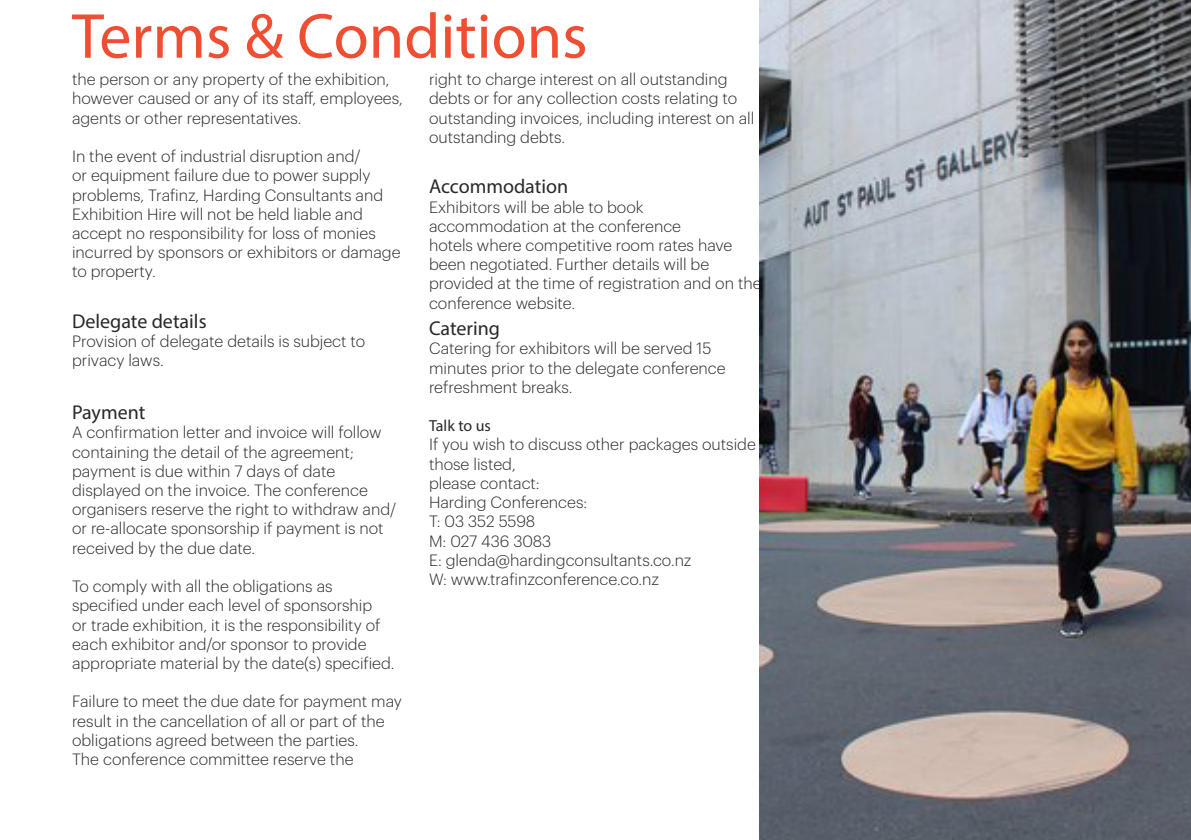
<style>
.page{position:relative;width:1191px;height:840px;background:#fff}
.page>*{position:absolute;margin:0;border:0;box-sizing:border-box;transform-origin:0 0}
.Heading{font:64px "Myriad Pro";color:#f04e32}
.Sub_heading{font:20px "Myriad Pro";color:#282828}
.Paragraph{font:300 16px/19.2px "Graphik";color:#282828}
.Sub_heading-2{font:300 16px/19.2px "Graphik";color:#282828}
.Paragraph-2{font:16px "Myriad Pro";color:#282828}
</style>
<div class="page">
<img style="left:760px;top:0;width:431px;height:839px">
<p class="Heading" style="left:72px;top:-3px;width:517px">Terms &amp; Conditions</p>
<p class="Sub_heading-2" style="left:72px;top:68px;width:332px">the person or any property of the exhibition, however caused or any of its staff, employees, agents or other representatives.</p>
<p class="Sub_heading-2" style="left:72px;top:145px;width:330px">In the event of industrial disruption and/<br>or equipment failure due to power supply problems, Trafinz, Harding Consultants and Exhibition Hire will not be held liable and accept no responsibility for loss of monies incurred by sponsors or exhibitors or damage to property.</p>
<p class="Sub_heading" style="left:72px;top:308px;width:136px">Delegate details</p>
<p class="Paragraph" style="left:72px;top:330px;width:295px">Provision of delegate details is subject to privacy laws.</p>
<p class="Sub_heading" style="left:72px;top:400px;width:75px">Payment</p>
<p class="Paragraph" style="left:72px;top:421px;width:326px">A confirmation letter and invoice will follow containing the detail of the agreement; payment is due within 7 days of date displayed on the invoice. The conference organisers reserve the right to withdraw and/ or re-allocate sponsorship if payment is not received by the due date.</p>
<p class="Paragraph" style="left:72px;top:575px;width:324px">To comply with all the obligations as specified under each level of sponsorship<br>or trade exhibition, it is the responsibility of each exhibitor and/or sponsor to provide appropriate material by the date(s) specified.</p>
<p class="Paragraph" style="left:72px;top:690px;width:331px">Failure to meet the due date for payment may result in the cancellation of all or part of the obligations agreed between the parties.</p>
<p class="Paragraph" style="left:72px;top:748px;width:283px">The conference committee reserve the</p>
<p class="Paragraph" style="left:429px;top:68px;width:327px">right to charge interest on all outstanding debts or for any collection costs relating to outstanding invoices, including interest on all outstanding debts.</p>
<p class="Sub_heading" style="left:429px;top:174px;width:141px">Accommodation</p>
<p class="Paragraph" style="left:429px;top:196px;width:254px">Exhibitors will be able to book accommodation at the conference</p>
<p class="Paragraph" style="left:429px;top:234px;width:334px">hotels where competitive room rates have been negotiated. Further details will be provided at the time of registration and on the conference website.</p>
<p class="Sub_heading" style="left:429px;top:316px;width:73px">Catering</p>
<p class="Paragraph" style="left:429px;top:337px;width:298px">Catering for exhibitors will be served 15 minutes prior to the delegate conference refreshment breaks.</p>
<p class="Paragraph-2" style="left:429px;top:415px;width:63px">Talk to us</p>
<p class="Paragraph" style="left:429px;top:433px;width:328px">If you wish to discuss other packages outside those listed,</p>
<p class="Paragraph" style="left:429px;top:472px;width:112px">please contact:</p>
<p class="Paragraph" style="left:429px;top:491px;width:160px">Harding Conferences:</p>
<p class="Paragraph" style="left:429px;top:510px;width:108px">T: 03 352 5598</p>
<p class="Paragraph" style="left:429px;top:529px;width:124px">M: 027 436 3083</p>
<p class="Paragraph" style="left:429px;top:548px;width:264px">E: glenda@hardingconsultants.co.nz</p>
<p class="Paragraph" style="left:429px;top:568px;width:231px">W: www.trafinzconference.co.nz</p>
</div>
